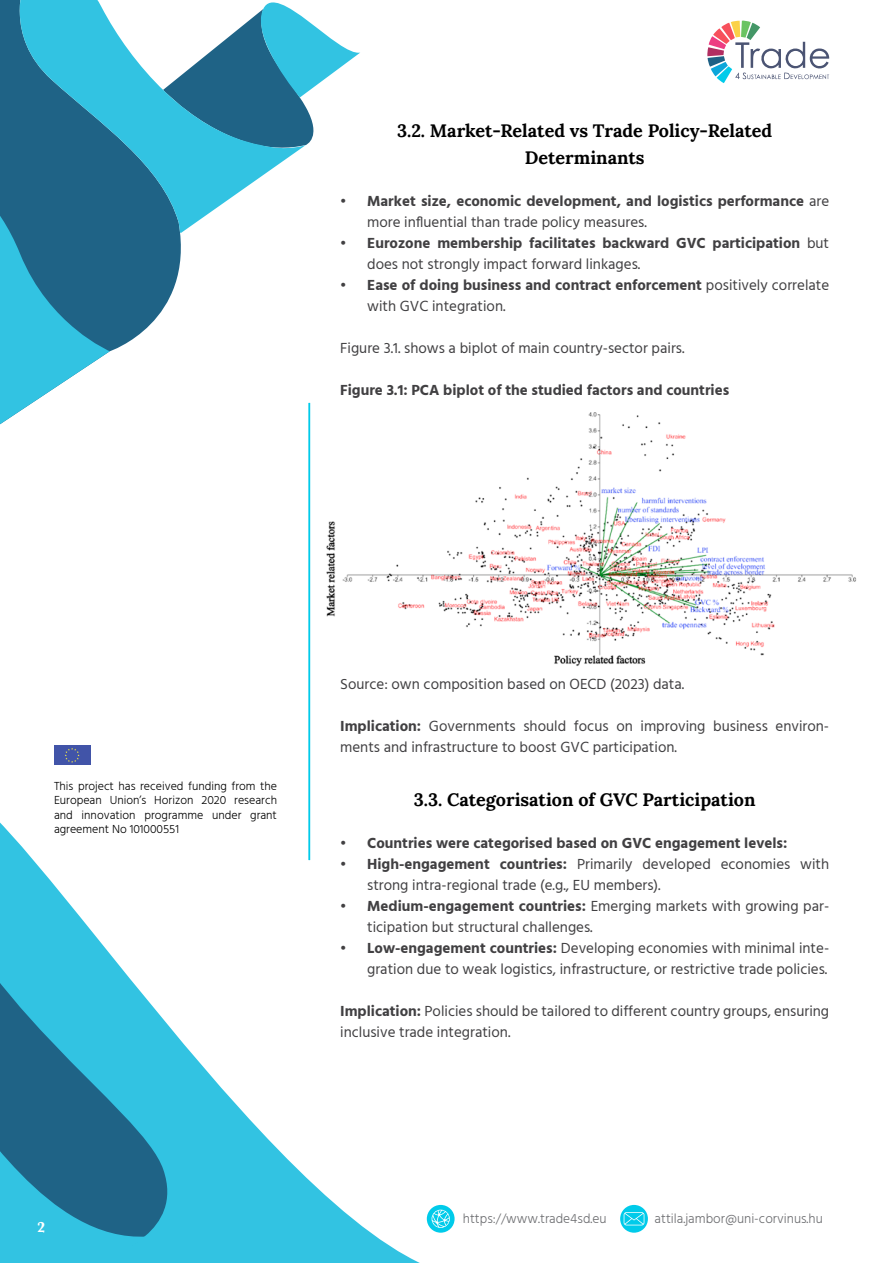
<style>
.page{position:relative;width:893px;height:1263px;background:#fff}
.page>*{position:absolute;margin:0;border:0;box-sizing:border-box;transform-origin:0 0}
.t1{font:700 18px/27px "Lora";color:#000;text-align:center}
.t2{font:15px/21px "Hind Madurai";color:#414042}
.t3{font:700 15px/21px "Hind Madurai";color:#414042}
.t4{font:700 15px "Baskerville";color:#fff}
.t5{font:300 13.5px "Hind Madurai";color:#6d6e71}
.t6{font:300 12px/14.4px "Hind Madurai";color:#000;text-align:justify}
.s1{font-weight:400}
.s2{font-weight:700}
</style>
<div class="page">
<div style="left:54px;top:746px;width:36px;height:19px;background:#4154a8"></div>
<svg style="left:65px;top:748px;width:15px;height:15px"></svg>
<svg style="left:0;top:0;width:181px;height:352px;fill:#1f6386"></svg>
<svg style="left:0;top:142px;width:110px;height:283px"></svg>
<svg style="left:0;top:781px;width:454px;height:482px"></svg>
<svg style="left:0;top:828px;width:185px;height:435px;fill:#32c3e2"></svg>
<svg style="left:11px;top:0;width:269px;height:233px"></svg>
<svg style="left:163px;top:0;width:197px;height:163px"></svg>
<svg style="left:0;top:1073px;width:147px;height:190px;background:#2585a7"></svg>
<svg style="left:620px;top:1205px;width:28px;height:28px"></svg>
<svg style="left:624px;top:1212px;width:20px;height:13px"></svg>
<div style="left:427px;top:1205px;width:28px;height:28px;background:#00cbea;border-radius:50%"></div>
<svg style="left:432px;top:1210px;width:18px;height:18px"></svg>
<hr style="left:309px;top:403px;width:1px;height:457px;background:#00cbea">
<img style="left:326px;top:412px;width:531px;height:254px">
<svg style="left:707px;top:20px;width:122px;height:63px"></svg>
<p class="t1" style="left:397px;top:116px;width:377px">3.2. Market-Related vs Trade Policy-Related<br>Determinants</p>
<p class="t3" style="left:367px;top:191px;width:463px;text-indent:-27px">• Market size, economic development, and logistics performance <span class="s1">are more influential than trade policy measures.</span></p>
<p class="t3" style="left:367px;top:233px;width:463px;text-indent:-27px">• Eurozone membership facilitates backward GVC participation <span class="s1">but does not strongly impact forward linkages.</span></p>
<p class="t3" style="left:367px;top:275px;width:464px;text-indent:-27px">• Ease of doing business and contract enforcement <span class="s1">positively correlate with GVC integration.</span></p>
<p class="t2" style="left:340px;top:339px;width:346px">Figure 3.1. shows a biplot of main country-sector pairs.</p>
<p class="t3" style="left:340px;top:380px;width:391px">Figure 3.1: PCA biplot of the studied factors and countries</p>
<p class="t6" style="left:54px;top:780px;width:225px">This project has received funding from the European Union’s Horizon 2020 research and innovation programme under grant agreement No 101000551</p>
<p class="t2" style="left:340px;top:675px;width:346px">Source: own composition based on OECD (2023) data.</p>
<p class="t2" style="left:340px;top:717px;width:490px"><span class="s2">Implication:</span> Governments should focus on improving business environ&shy;ments and infrastructure to boost GVC participation.</p>
<p class="t1" style="left:414px;top:785px;width:343px">3.3. Categorisation of GVC Participation</p>
<p class="t3" style="left:340px;top:833px;width:449px">• Countries were categorised based on GVC engagement levels:</p>
<p class="t2" style="left:367px;top:855px;width:464px;text-indent:-27px"><span class="s2">• High-engagement countries:</span> Primarily developed economies with strong intra-regional trade (e.g., EU members).</p>
<p class="t2" style="left:367px;top:897px;width:463px;text-indent:-27px"><span class="s2">• Medium-engagement countries:</span> Emerging markets with growing par&shy;ticipation but structural challenges.</p>
<p class="t2" style="left:340px;top:939px;width:490px;text-align:right"><span class="s2">• Low-engagement countries:</span> Developing economies with minimal inte&shy;gration due to weak logistics, infrastructure, or restrictive trade policies.</p>
<p class="t2" style="left:340px;top:1002px;width:490px"><span class="s2">Implication:</span> Policies should be tailored to different country groups, ensuring inclusive trade integration.</p>
<p class="t4" style="left:37px;top:1216px;width:10px">2</p>
<p class="t5" style="left:463px;top:1211px;width:145px">https://www.trade4sd.eu</p>
<p class="t5" style="left:654px;top:1211px;width:170px">attila.jambor@uni-corvinus.hu</p>
</div>
